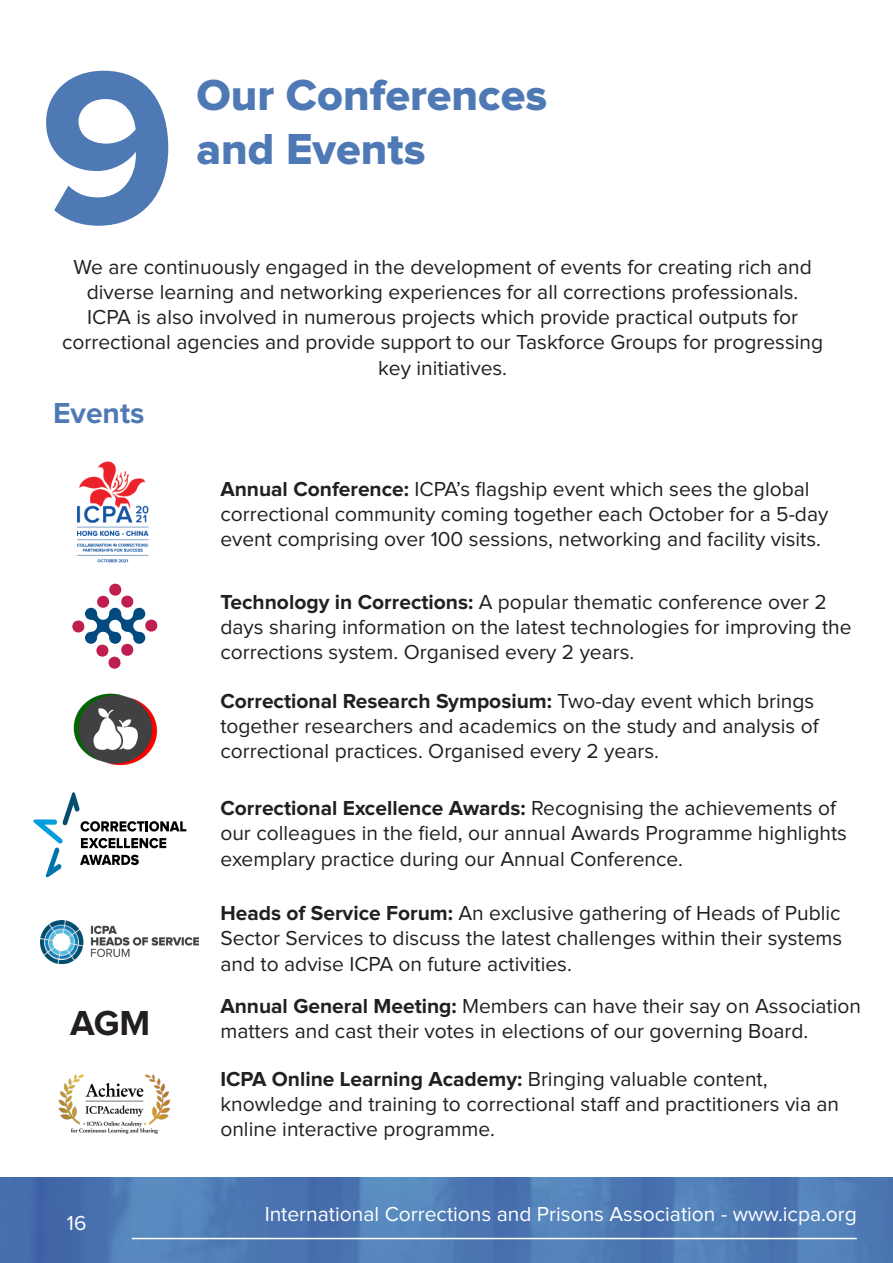
<style>
.page{position:relative;width:893px;height:1263px;background:#fff}
.page>*{position:absolute;margin:0;border:0;box-sizing:border-box;transform-origin:0 0}
.Section_Numbers{font:700 225px "Proxima Nova";color:#4f79b5}
.Section_Titles{font:45px "Proxima Nova Extrabld";color:#4f79b5}
.Inline_Titles{font:700 36px "Proxima Nova";color:#231f20}
.Inline_Titles-2{font:700 30px "Proxima Nova";color:#4f79b5}
.Main_Body{font:21px/25.2px "Proxima Nova";color:#231f20}
.t1{font:21px "Proxima Nova";color:#fff}
.s1{font-weight:700}
</style>
<div class="page">
<img style="left:0;top:1178px;width:893px;height:85px">
<hr style="left:132px;top:1238px;width:725px;height:1px;background:#fff">
<svg style="left:33px;top:792px;width:153px;height:85px"></svg>
<img style="left:76px;top:461px;width:73px;height:102px">
<svg style="left:72px;top:583px;width:86px;height:86px"></svg>
<img style="left:73px;top:693px;width:85px;height:73px">
<img style="left:41px;top:920px;width:157px;height:43px">
<img style="left:58px;top:1074px;width:113px;height:60px">
<p class="Section_Numbers" style="left:39px;top:45px;width:138px">9</p>
<p class="Section_Titles" style="left:196px;top:74px;width:352px">Our Conferences</p>
<p class="Section_Titles" style="left:196px;top:128px;width:231px">and Events</p>
<p class="Main_Body" style="left:62px;top:255px;width:762px;text-align:center">We are continuously engaged in the development of events for creating rich and diverse learning and networking experiences for all corrections professionals.<br>ICPA is also involved in numerous projects which provide practical outputs for correctional agencies and provide support to our Taskforce Groups for progressing key initiatives.</p>
<p class="Inline_Titles-2" style="left:53px;top:400px;width:93px">Events</p>
<p class="Inline_Titles" style="left:70px;top:1007px;width:82px">AGM</p>
<p class="t1" style="left:67px;top:1213px;width:21px">16</p>
<p class="Main_Body" style="left:220px;top:477px;width:610px"><span class="s1">Annual Conference:</span> ICPA’s flagship event which sees the global correctional community coming together each October for a 5-day event comprising over 100 sessions, networking and facility visits.</p>
<p class="Main_Body" style="left:220px;top:590px;width:633px"><span class="s1">Technology in Corrections:</span> A popular thematic conference over 2 days sharing information on the latest technologies for improving the corrections system. Organised every 2 years.</p>
<p class="Main_Body" style="left:220px;top:689px;width:600px"><span class="s1">Correctional Research Symposium:</span> Two-day event which brings together researchers and academics on the study and analysis of correctional practices. Organised every 2 years.</p>
<p class="Main_Body" style="left:220px;top:796px;width:628px"><span class="s1">Correctional Excellence Awards:</span> Recognising the achievements of our colleagues in the field, our annual Awards Programme highlights exemplary practice during our Annual Conference.</p>
<p class="Main_Body" style="left:220px;top:901px;width:623px;text-align:justify"><span class="s1">Heads of Service Forum:</span> An exclusive gathering of Heads of Public Sector Services to discuss the latest challenges within their systems and to advise ICPA on future activities.</p>
<p class="Main_Body" style="left:220px;top:994px;width:642px"><span class="s1">Annual General Meeting:</span> Members can have their say on Association matters and cast their votes in elections of our governing Board.</p>
<p class="Main_Body" style="left:220px;top:1067px;width:620px"><span class="s1">ICPA Online Learning Academy:</span> Bringing valuable content, knowledge and training to correctional staff and practitioners via an online interactive programme.</p>
<p class="t1" style="left:265px;top:1204px;width:594px">International Corrections and Prisons Association - www.icpa.org</p>
</div>
